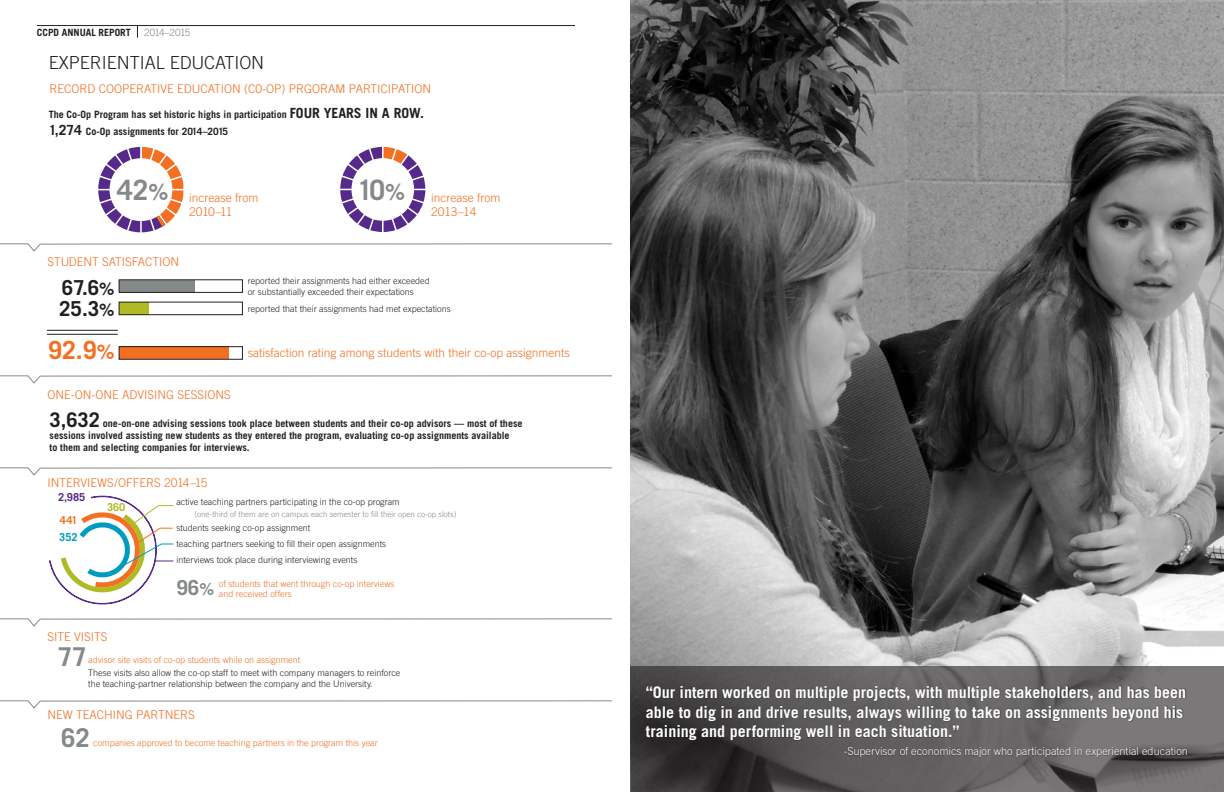
<style>
.page{position:relative;width:1224px;height:792px;background:#fff}
.page>*{position:absolute;margin:0;border:0;box-sizing:border-box;transform-origin:0 0}
.t1{font:700 28.1px "Trade Gothic LT Std";color:#868989}
.t2{font:700 25.9px "Trade Gothic LT Std";color:#868989}
.t3{font:700 25px "Trade Gothic LT Std";color:#f36f21}
.t4{font:700 20.7px/21.5px "Trade Gothic LT Std";color:#231f20}
.t5{font:700 20.7px "Trade Gothic LT Std";color:#868989}
.t6{font:300 18px "Trade Gothic LT Std";color:#231f20}
.t7{font:700 16px/19.2px "Trade Gothic LT Std";color:#fff}
.t8{font:300 12px/14.4px "Trade Gothic LT Std";color:#f36f21}
.t9{font:300 11px "Trade Gothic LT Std";color:#fff}
.t10{font:700 11px "Trade Gothic LT Std";color:#562a8a}
.t11{font:700 11px "Trade Gothic LT Std";color:#f36f21}
.t12{font:700 11px "Trade Gothic LT Std";color:#b0ba25}
.t13{font:700 11px "Trade Gothic LT Std";color:#009cc0}
.t14{font:700 10.1px/12.1px "Trade Gothic LT Std";color:#231f20}
.t15{font:700 10px "Trade Gothic LT Std";color:#231f20}
.t16{font:300 10px "Trade Gothic LT Std";letter-spacing:-.07em;color:#868989}
.t17{font:300 9px/10.8px "Trade Gothic LT Std";color:#231f20}
.t18{font:300 9px/10.8px "Trade Gothic LT Std";color:#f36f21}
.t19{font:300 8px "Trade Gothic LT Std";color:#868989}
.s1{font-size:14px}
.s2{font-size:22.5px}
.s3{font-size:17.2px}
.s4{font-size:20px}
.s5{font-size:20.2px}
.s6{font-size:16.6px}
</style>
<div class="page">
<hr style="left:37px;top:25px;width:538px;height:1px;background:#231f20">
<svg style="left:137px;top:26px;width:1px;height:12px"></svg>
<img style="left:630px;top:0;width:594px;height:666px">
<svg style="left:630px;top:666px;width:594px;height:126px;background:#595657"></svg>
<div style="left:844px;top:746px;width:344px;height:12px;background:#231f20;opacity:.75"></div>
<div style="left:645px;top:686px;width:541px;height:55px;background:#231f20;opacity:.75"></div>
<svg style="left:340px;top:147px;width:85px;height:85px"></svg>
<svg style="left:98px;top:147px;width:85px;height:85px"></svg>
<svg style="left:0;top:243px;width:612px;height:9px"></svg>
<svg style="left:0;top:375px;width:612px;height:9px"></svg>
<svg style="left:0;top:467px;width:612px;height:9px"></svg>
<svg style="left:0;top:618px;width:612px;height:9px"></svg>
<svg style="left:0;top:700px;width:612px;height:9px"></svg>
<div style="left:119px;top:280px;width:76px;height:12px;background:#868989"></div>
<div style="left:119px;top:302px;width:29px;height:13px;background:#b0ba25"></div>
<div style="left:119px;top:347px;width:110px;height:12px;background:#f36f21"></div>
<div style="left:119px;top:346px;width:124px;height:14px;border:1px solid #231f20"></div>
<svg style="left:49px;top:495px;width:125px;height:110px"></svg>
<div style="left:119px;top:279px;width:124px;height:14px;border:1px solid #231f20"></div>
<div style="left:119px;top:302px;width:124px;height:13px;border:1px solid #231f20"></div>
<hr style="left:47px;top:330px;width:71px;height:1px;background:#231f20">
<hr style="left:47px;top:334px;width:71px;height:1px;background:#231f20">
<p class="t15" style="left:37px;top:26px;width:95px">CCPD ANNUAL REPORT</p>
<p class="t16" style="left:144px;top:26px;width:48px">2014–2015</p>
<h3 class="t6" style="left:49px;top:52px;width:217px">EXPERIENTIAL EDUCATION</h3>
<h3 class="t8" style="left:50px;top:81px;width:383px">RECORD COOPERATIVE EDUCATION (C0-OP) PRGORAM PARTICIPATION</h3>
<p class="t14" style="left:49px;top:106px;width:377px;line-height:16.8px">The Co-Op Program has set historic highs in participation <span class="s1">FOUR YEARS IN A ROW.<br>1,274</span> Co-Op assignments for 2014–2015</p>
<h1 class="t1" style="left:117px;top:172px;width:53px">42<span class="s2">%</span></h1>
<h3 class="t8" style="left:189px;top:190px;width:71px">increase from<br>2010–11</h3>
<h3 class="t8" style="left:431px;top:190px;width:71px;text-indent:-74px"><sup>10</sup><sup>%</sup> increase from<br>2013–14</h3>
<h3 class="t8" style="left:48px;top:254px;width:133px">STUDENT SATISFACTION</h3>
<h3 class="t4" style="left:59px;top:276px;width:57px">67.6<span class="s3">%<br></span>25.3<span class="s3">%</span></h3>
<h3 class="t3" style="left:48px;top:335px;width:68px">92.9<span class="s4">%</span></h3>
<p class="t17" style="left:248px;top:275px;width:183px">reported their assignments had either exceeded or substantially exceeded their expectations</p>
<p class="t17" style="left:248px;top:303px;width:204px">reported that their assignments had met expectations</p>
<h3 class="t8" style="left:248px;top:346px;width:324px">satisfaction rating among students with their co-op assignments</h3>
<h3 class="t8" style="left:48px;top:387px;width:185px">ONE-ON-ONE ADVISING SESSIONS</h3>
<p class="t14" style="left:50px;top:417px;width:474px"><span class="s5">3,632</span> one-on-one advising sessions took place between students and their co-op advisors — most of these sessions involved assisting new students as they entered the program, evaluating co-op assignments available<br>to them and selecting companies for interviews.</p>
<h3 class="t8" style="left:48px;top:475px;width:161px">INTERVIEWS/OFFERS 2014–15</h3>
<p class="t10" style="left:58px;top:490px;width:29px">2,985</p>
<p class="t11" style="left:60px;top:514px;width:19px">441</p>
<p class="t13" style="left:59px;top:530px;width:20px">352</p>
<p class="t12" style="left:107px;top:501px;width:20px">360</p>
<h3 class="t8" style="left:48px;top:629px;width:62px">SITE VISITS</h3>
<p class="t17" style="left:176px;top:496px;width:225px">active teaching partners participating in the co-op program</p>
<p class="t19" style="left:194px;top:509px;width:263px">(one-third of them are on campus each semester to fill their open co-op slots)</p>
<p class="t17" style="left:176px;top:520px;width:211px;line-height:16px">students seeking co-op assignment<br>teaching partners seeking to fill their open assignments interviews took place during interviewing events</p>
<h3 class="t5" style="left:176px;top:575px;width:39px">96<span class="s6">%</span></h3>
<p class="t18" style="left:219px;top:578px;width:177px">of students that went through co-op interviews and received offers</p>
<h2 class="t2" style="left:58px;top:641px;width:30px">77</h2>
<p class="t18" style="left:88px;top:655px;width:214px">advisor site visits of co-op students while on assignment</p>
<p class="t17" style="left:88px;top:668px;width:314px">These visits also allow the co-op staff to meet with company managers to reinforce the teaching-partner relationship between the company and the University.</p>
<h2 class="t2" style="left:61px;top:722px;width:30px">62</h2>
<p class="t18" style="left:93px;top:738px;width:286px">companies approved to become teaching partners in the program this year</p>
<h3 class="t8" style="left:48px;top:707px;width:149px">NEW TEACHING PARTNERS</h3>
<h3 class="t7" style="left:646px;top:683px;width:542px">“Our intern worked on multiple projects, with multiple stakeholders, and has been able to dig in and drive results, always willing to take on assignments beyond his training and performing well in each situation.”</h3>
<p class="t9" style="left:844px;top:745px;width:346px">-Supervisor of economics major who participated in experiential education</p>
</div>
